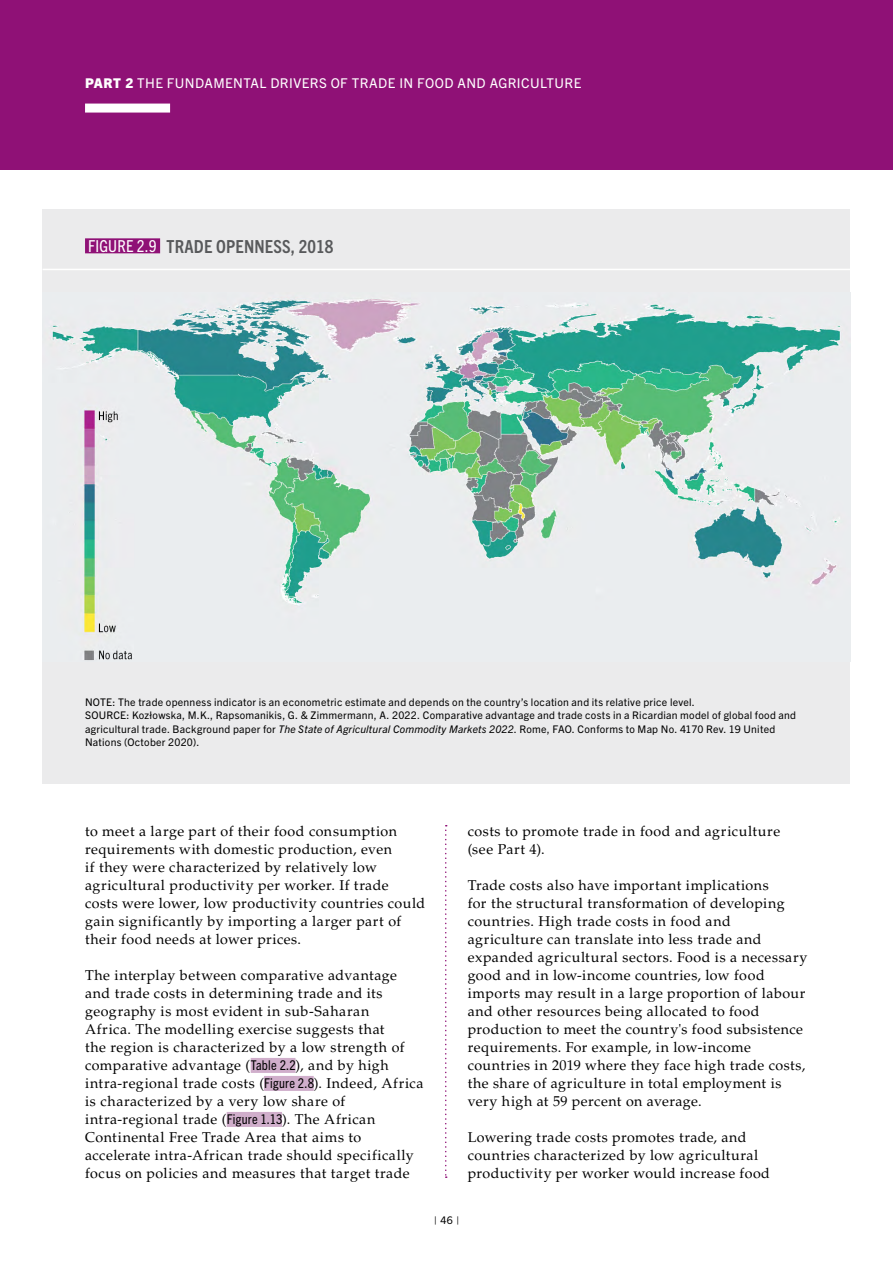
<style>
.page{position:relative;width:893px;height:1263px;background:#fff}
.page>*{position:absolute;margin:0;border:0;box-sizing:border-box;transform-origin:0 0}
.t1{font:700 condensed 18px "Trade Gothic Next LT Pro";letter-spacing:.01em;color:#58595b}
.t2{font:14.25px/18px "Palatino LT Std";letter-spacing:.03em;color:#000}
.t3{font:13.5px "Trade Gothic Next LT Pro";letter-spacing:.03em;color:#fff}
.t4{font:10.5px/13.5px "Trade Gothic Next LT Pro";letter-spacing:.025em;color:#000}
.s1{font-weight:800}
.s2{font-weight:400;font-size:16.5px;color:#fff}
.s3{font-style:italic}
.s4{font-family:"Trade Gothic Next LT Pro";font-stretch:condensed;font-size:13.5px}
</style>
<div class="page">
<div style="left:0;top:0;width:893px;height:170px;background:#8f1176"></div>
<div style="left:85px;top:104px;width:85px;height:9px;background:#fff"></div>
<svg style="left:445px;top:825px;width:2px;height:353px"></svg>
<div style="left:251px;top:1058px;width:44px;height:15px;background:#d0aecb"></div>
<div style="left:264px;top:1076px;width:50px;height:15px;background:#d0aecb"></div>
<div style="left:227px;top:1112px;width:55px;height:15px;background:#d0aecb"></div>
<div style="left:43px;top:209px;width:807px;height:574px;background:#ebebec"></div>
<hr style="left:43px;top:269px;width:807px;height:1px;background:#fff">
<div style="left:85px;top:238px;width:75px;height:15px;background:#8f1176"></div>
<img style="left:51px;top:299px;width:790px;height:362px">
<p class="t3" style="left:85px;top:74px;width:498px"><span class="s1">PART 2</span> THE FUNDAMENTAL DRIVERS OF TRADE IN FOOD AND AGRICULTURE</p>
<p class="t1" style="left:88px;top:234px;width:247px"><span class="s2">FIGURE 2.9</span> TRADE OPENNESS, 2018</p>
<p class="t4" style="left:85px;top:694px;width:713px">NOTE: The trade openness indicator is an econometric estimate and depends on the country’s location and its relative price level.<br>SOURCE: Kozłowska, M.K., Rapsomanikis, G. &amp; Zimmermann, A. 2022. Comparative advantage and trade costs in a Ricardian model of global food and agricultural trade. Background paper for <span class="s3">The State of Agricultural Commodity Markets 2022</span>. Rome, FAO. Conforms to Map No. 4170 Rev. 19 United Nations (October 2020).</p>
<p class="t2" style="left:85px;top:822px;width:342px">to meet a large part of their food consumption requirements with domestic production, even<br>if they were characterized by relatively low agricultural productivity per worker. If trade<br>costs were lower, low productivity countries could gain significantly by importing a larger part of their food needs at lower prices.</p>
<p class="t2" style="left:85px;top:966px;width:340px">The interplay between comparative advantage and trade costs in determining trade and its geography is most evident in sub-Saharan<br>Africa. The modelling exercise suggests that<br>the region is characterized by a low strength of comparative advantage (<span class="s4">Table 2.2</span>), and by high intra-regional trade costs (<span class="s4">Figure 2.8</span>). Indeed, Africa is characterized by a very low share of intra-regional trade (<span class="s4">Figure 1.13</span>). The African Continental Free Trade Area that aims to accelerate intra-African trade should specifically focus on policies and measures that target trade</p>
<p class="t2" style="left:468px;top:822px;width:314px">costs to promote trade in food and agriculture (see Part 4).</p>
<p class="t2" style="left:468px;top:876px;width:341px">Trade costs also have important implications<br>for the structural transformation of developing countries. High trade costs in food and agriculture can translate into less trade and expanded agricultural sectors. Food is a necessary good and in low-income countries, low food imports may result in a large proportion of labour and other resources being allocated to food production to meet the country's food subsistence requirements. For example, in low-income countries in 2019 where they face high trade costs, the share of agriculture in total employment is very high at 59 percent on average.</p>
<p class="t2" style="left:468px;top:1128px;width:304px">Lowering trade costs promotes trade, and countries characterized by low agricultural productivity per worker would increase food</p>
<p class="t4" style="left:434px;top:1213px;width:27px">| 46 |</p>
</div>
